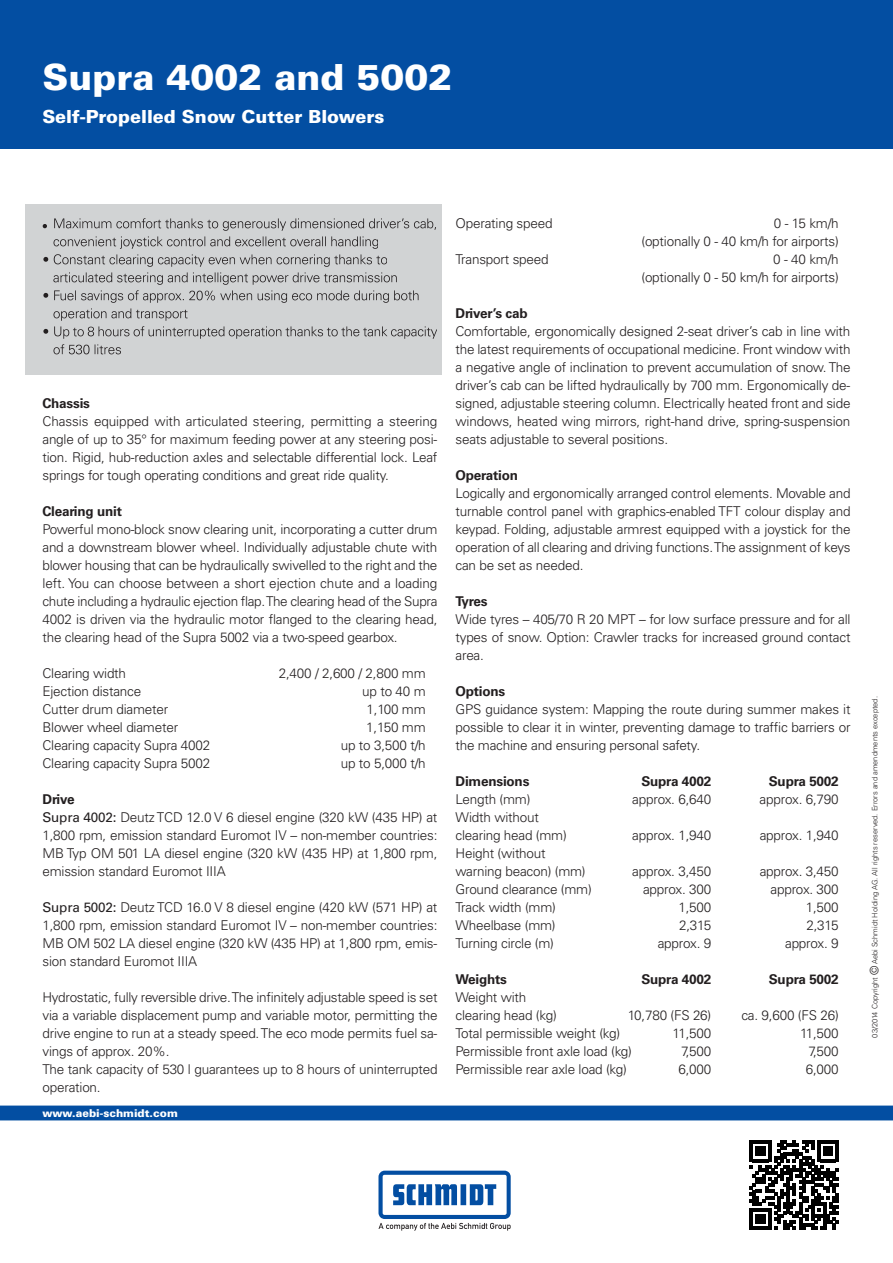
<style>
.page{position:relative;width:893px;height:1263px;background:#fff}
.page>*{position:absolute;margin:0;border:0;box-sizing:border-box;transform-origin:0 0}
.t1{font:900 36px "Univers Com 75";color:#fff}
.t2{font:900 18px "Univers Com 75";color:#fff}
.t3{font:300 13.5px/18px "Univers Com 45";letter-spacing:-.015em;color:#231f20;text-align:justify}
.t4{font:700 13.5px "Univers Com 65";letter-spacing:-.015em;color:#231f20}
.t5{font:900 10.8px "Univers Com 75";color:#fff}
.t6{font:300 7.5px "Univers Com 45";color:#231f20}
.s1{font-family:"Univers Com 55 Roman";font-weight:400}
.s2{font-size:11.7px}
</style>
<div class="page">
<div style="left:0;top:0;width:893px;height:149px;background:#034ea2"></div>
<div style="left:0;top:1106px;width:893px;height:14px;background:#034ea2"></div>
<svg style="left:378px;top:1171px;width:133px;height:60px"></svg>
<svg style="left:750px;top:1141px;width:89px;height:89px"></svg>
<div style="left:25px;top:204px;width:417px;height:170px;background:#d1d3d4"></div>
<svg style="left:43px;top:224px;width:4px;height:4px"></svg>
<svg style="left:54px;top:218px;width:68px;height:10px"></svg>
<svg style="left:54px;top:236px;width:50px;height:10px"></svg>
<svg style="left:43px;top:254px;width:39px;height:10px"></svg>
<svg style="left:53px;top:272px;width:40px;height:10px"></svg>
<svg style="left:43px;top:290px;width:49px;height:10px"></svg>
<svg style="left:43px;top:311px;width:51px;height:43px"></svg>
<h1 class="t1" style="left:42px;top:56px;width:412px">Supra 4002 and 5002</h1>
<h2 class="t2" style="left:42px;top:107px;width:343px">Self-Propelled Snow Cutter Blowers</h2>
<p class="t4" style="left:42px;top:396px;width:49px">Chassis</p>
<p class="t3" style="left:42px;top:414px;width:396px">Chassis equipped with articulated steering, permitting a steering angle of up to 35° for maximum feeding power at any steering posi&shy;tion. Rigid, hub-reduction axles and selectable differential lock. Leaf springs for tough operating conditions and great ride quality.</p>
<p class="t4" style="left:42px;top:504px;width:81px">Clearing unit</p>
<p class="t3" style="left:42px;top:522px;width:396px">Powerful mono-block snow clearing unit, incorporating a cutter drum and a downstream blower wheel. Individually adjustable chute with blower housing that can be hydraulically swivelled to the right and the left. You can choose between a short ejection chute and a loading chute including a hydraulic ejection flap. The clearing head of the Supra 4002 is driven via the hydraulic motor flanged to the clearing head, the clearing head of the Supra 5002 via a two-speed gearbox.</p>
<p class="t3" style="left:42px;top:666px;width:85px">Clearing width</p>
<p class="t3" style="left:279px;top:666px;width:148px">2,400 / 2,600 / 2,800 mm</p>
<p class="t3" style="left:42px;top:684px;width:100px">Ejection distance</p>
<p class="t3" style="left:362px;top:684px;width:65px">up to 40 m</p>
<p class="t3" style="left:42px;top:702px;width:127px">Cutter drum diameter</p>
<p class="t3" style="left:367px;top:702px;width:61px">1,100 mm</p>
<p class="t3" style="left:42px;top:720px;width:137px">Blower wheel diameter</p>
<p class="t3" style="left:366px;top:720px;width:61px">1,150 mm</p>
<p class="t3" style="left:42px;top:738px;width:169px">Clearing capacity Supra 4002</p>
<p class="t3" style="left:341px;top:738px;width:86px">up to 3,500 t/h</p>
<p class="t3" style="left:42px;top:756px;width:169px">Clearing capacity Supra 5002</p>
<p class="t3" style="left:341px;top:756px;width:86px">up to 5,000 t/h</p>
<p class="t4" style="left:42px;top:792px;width:34px">Drive</p>
<p class="t3" style="left:42px;top:810px;width:396px"><span class="s1">Supra 4002:</span> Deutz TCD 12.0 V 6 diesel engine (320 kW (435 HP) at 1,800 rpm, emission standard Euromot IV – non-member countries:<br>MB Typ OM 501 LA diesel engine (320 kW (435 HP) at 1,800 rpm, emission standard Euromot IIIA</p>
<p class="t3" style="left:42px;top:900px;width:396px"><span class="s1">Supra 5002:</span> Deutz TCD 16.0 V 8 diesel engine (420 kW (571 HP) at 1,800 rpm, emission standard Euromot IV – non-member countries:<br>MB OM 502 LA diesel engine (320 kW (435 HP) at 1,800 rpm, emis&shy;sion standard Euromot IIIA</p>
<p class="t3" style="left:42px;top:990px;width:397px;text-align:left">Hydrostatic, fully reversible drive. The infinitely adjustable speed is set via a variable displacement pump and variable motor, permitting the drive engine to run at a steady speed. The eco mode permits fuel sa&shy;vings of approx. 20%.<br>The tank capacity of 530 l guarantees up to 8 hours of uninterrupted operation.</p>
<p class="t5" style="left:42px;top:1107px;width:137px">www.aebi-schmidt.com</p>
<p class="t3" style="left:455px;top:216px;width:98px">Operating speed</p>
<p class="t3" style="left:641px;top:216px;width:199px;text-align:right">0 - 15 km/h<br>(optionally 0 - 40 km/h for airports)</p>
<p class="t3" style="left:455px;top:252px;width:95px">Transport speed</p>
<p class="t3" style="left:641px;top:252px;width:199px;text-align:right">0 - 40 km/h<br>(optionally 0 - 50 km/h for airports)</p>
<p class="t4" style="left:455px;top:306px;width:74px">Driver’s cab</p>
<p class="t3" style="left:455px;top:324px;width:397px">Comfortable, ergonomically designed 2-seat driver’s cab in line with the latest requirements of occupational medicine. Front window with a negative angle of inclination to prevent accumulation of snow. The driver’s cab can be lifted hydraulically by 700 mm. Ergonomically de&shy;signed, adjustable steering column. Electrically heated front and side windows, heated wing mirrors, right-hand drive, spring-suspension seats adjustable to several positions.</p>
<p class="t4" style="left:455px;top:468px;width:64px">Operation</p>
<p class="t3" style="left:455px;top:486px;width:397px">Logically and ergonomically arranged control elements. Movable and turnable control panel with graphics-enabled TFT colour display and keypad. Folding, adjustable armrest equipped with a joystick for the operation of all clearing and driving functions. The assignment of keys can be set as needed.</p>
<p class="t4" style="left:455px;top:594px;width:34px">Tyres</p>
<p class="t3" style="left:455px;top:612px;width:396px">Wide tyres – 405/70 R 20 MPT – for low surface pressure and for all types of snow. Option: Crawler tracks for increased ground contact area.</p>
<p class="t4" style="left:455px;top:684px;width:51px">Options</p>
<p class="t3" style="left:455px;top:702px;width:396px">GPS guidance system: Mapping the route during summer makes it possible to clear it in winter, preventing damage to traffic barriers or the machine and ensuring personal safety.</p>
<p class="t4" style="left:455px;top:774px;width:75px">Dimensions</p>
<p class="t4" style="left:641px;top:774px;width:71px">Supra 4002</p>
<p class="t4" style="left:769px;top:774px;width:71px">Supra 5002</p>
<p class="t3" style="left:455px;top:792px;width:76px">Length (mm)</p>
<p class="t3" style="left:632px;top:792px;width:81px">approx. 6,640</p>
<p class="t3" style="left:760px;top:792px;width:81px">approx. 6,790</p>
<p class="t3" style="left:455px;top:810px;width:113px">Width without clearing head (mm)</p>
<p class="t3" style="left:632px;top:828px;width:81px">approx. 1,940</p>
<p class="t3" style="left:760px;top:828px;width:81px">approx. 1,940</p>
<p class="t3" style="left:455px;top:846px;width:132px">Height (without warning beacon) (mm)</p>
<p class="t3" style="left:632px;top:864px;width:81px">approx. 3,450</p>
<p class="t3" style="left:760px;top:864px;width:81px">approx. 3,450</p>
<p class="t3" style="left:455px;top:882px;width:138px">Ground clearance (mm)</p>
<p class="t3" style="left:643px;top:882px;width:70px">approx. 300</p>
<p class="t3" style="left:770px;top:882px;width:70px">approx. 300</p>
<p class="t3" style="left:455px;top:900px;width:102px">Track width (mm)</p>
<p class="t3" style="left:678px;top:900px;width:34px">1,500</p>
<p class="t3" style="left:806px;top:900px;width:34px">1,500</p>
<p class="t3" style="left:455px;top:918px;width:102px">Wheelbase (mm)</p>
<p class="t3" style="left:679px;top:918px;width:34px">2,315</p>
<p class="t3" style="left:806px;top:918px;width:34px">2,315</p>
<p class="t3" style="left:455px;top:936px;width:100px">Turning circle (m)</p>
<p class="t3" style="left:658px;top:936px;width:55px">approx. 9</p>
<p class="t3" style="left:785px;top:936px;width:55px">approx. 9</p>
<p class="t4" style="left:455px;top:972px;width:53px">Weights</p>
<p class="t4" style="left:641px;top:972px;width:71px">Supra 4002</p>
<p class="t4" style="left:769px;top:972px;width:71px">Supra 5002</p>
<p class="t3" style="left:455px;top:990px;width:103px">Weight with clearing head (kg)</p>
<p class="t3" style="left:628px;top:1008px;width:85px">10,780 (FS 26)</p>
<p class="t3" style="left:741px;top:1008px;width:99px">ca. 9,600 (FS 26)</p>
<p class="t3" style="left:455px;top:1026px;width:166px">Total permissible weight (kg)</p>
<p class="t3" style="left:673px;top:1026px;width:40px">11,500</p>
<p class="t3" style="left:800px;top:1026px;width:40px">11,500</p>
<p class="t3" style="left:455px;top:1044px;width:178px">Permissible front axle load (kg)</p>
<p class="t3" style="left:681px;top:1044px;width:32px">7,500</p>
<p class="t3" style="left:808px;top:1044px;width:32px">7,500</p>
<p class="t3" style="left:455px;top:1062px;width:173px">Permissible rear axle load (kg)</p>
<p class="t3" style="left:678px;top:1062px;width:34px">6,000</p>
<p class="t3" style="left:806px;top:1062px;width:34px">6,000</p>
<p class="t6" style="left:872px;top:1038px;width:343px;rotate:-90deg">03/2014 Copyright <span class="s2">©</span> Aebi Schmidt Holding AG. All rights reserved. Errors and amendments excepted.</p>
</div>
